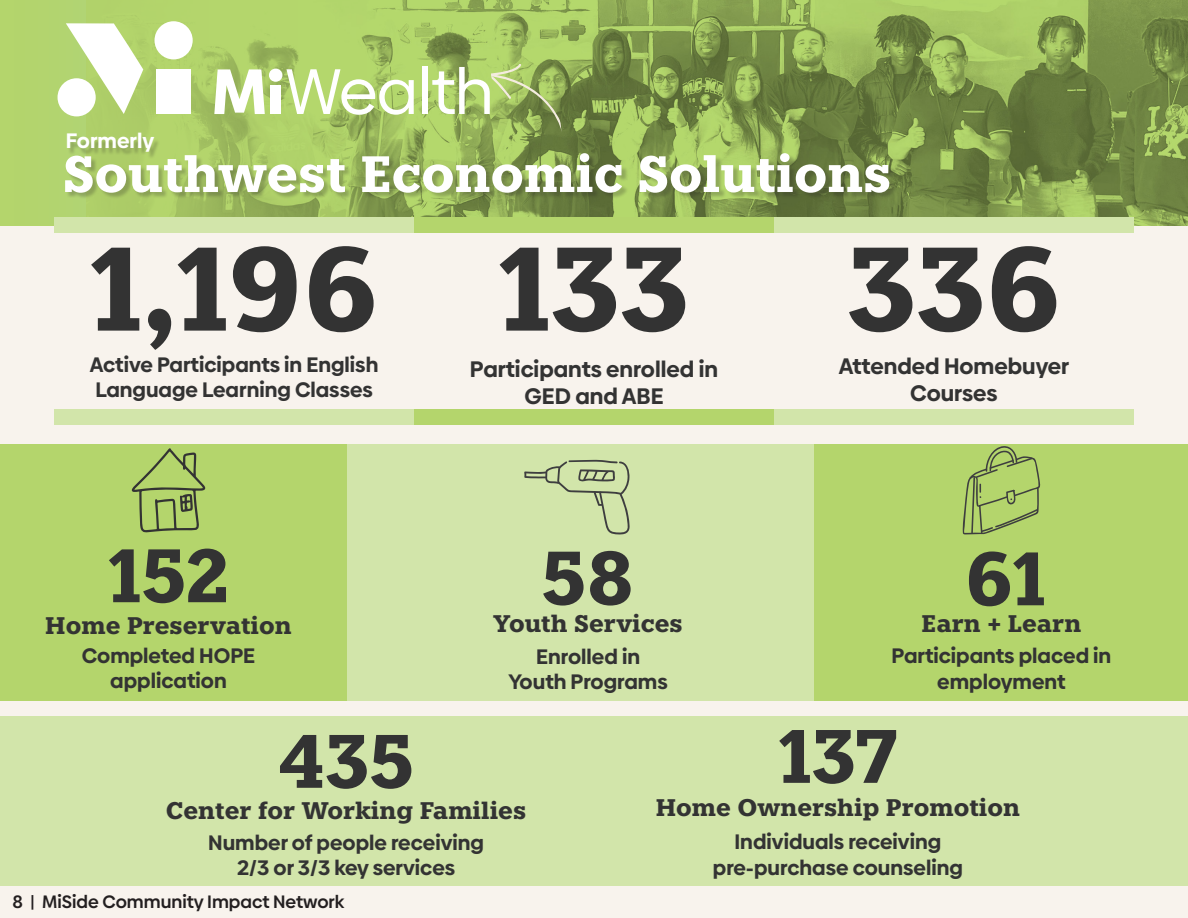
<style>
.page{position:relative;width:1188px;height:918px;background:#f8f3ed}
.page>*{position:absolute;margin:0;border:0;box-sizing:border-box;transform-origin:0 0}
.t1{font:700 118.5px "Knile";color:#333}
.t2{font:700 75.45px "Knile";color:#333}
.t3{font:700 51px "Knile";color:#fff}
.t4{font:700 24px "Knile";color:#333}
.t5{font:700 22.5px/27px "Biennale";color:#333;text-align:center}
.t6{font:700 21px/25.2px "Biennale";color:#333;text-align:center}
.t7{font:700 21px "Biennale";color:#fff}
.t8{font:600 18px "Biennale";color:#231f20}
</style>
<div class="page">
<div style="left:0;top:0;width:1188px;height:225px;background:#b3d46d"></div>
<img style="left:86px;top:0;width:1102px;height:225px">
<div style="left:66px;top:154px;width:831px;height:46px;background:#231f20;opacity:.25"></div>
<div style="left:339px;top:445px;width:476px;height:256px;background:#d2e5aa"></div>
<div style="left:0;top:445px;width:346px;height:256px;background:#b4d56c"></div>
<div style="left:0;top:717px;width:1188px;height:169px;background:#d2e5aa"></div>
<div style="left:815px;top:445px;width:373px;height:256px;background:#b4d56c"></div>
<svg style="left:66px;top:23px;width:77px;height:91px"></svg>
<div style="left:156px;top:69px;width:35px;height:45px;background:#fff"></div>
<div style="left:155px;top:21px;width:38px;height:38px;background:#fff;border-radius:50%"></div>
<div style="left:58px;top:78px;width:38px;height:38px;background:#fff;border-radius:50%"></div>
<svg style="left:214px;top:69px;width:51px;height:45px"></svg>
<div style="left:270px;top:85px;width:11px;height:29px;background:#fff"></div>
<div style="left:269px;top:69px;width:13px;height:13px;background:#fff;border-radius:50%"></div>
<svg style="left:286px;top:69px;width:128px;height:46px"></svg>
<div style="left:422px;top:67px;width:6px;height:47px;background:#fff"></div>
<div style="left:68px;top:134px;width:93px;height:25px;background:#231f20;opacity:.25"></div>
<svg style="left:432px;top:64px;width:131px;height:83px"></svg>
<svg style="left:131px;top:448px;width:75px;height:84px"></svg>
<div style="left:54px;top:218px;width:360px;height:15px;background:#d2e5aa"></div>
<div style="left:54px;top:409px;width:360px;height:15px;background:#d2e5aa"></div>
<div style="left:774px;top:218px;width:360px;height:15px;background:#d2e5aa"></div>
<div style="left:774px;top:409px;width:360px;height:15px;background:#d2e5aa"></div>
<div style="left:414px;top:218px;width:360px;height:15px;background:#b4d56c"></div>
<div style="left:414px;top:409px;width:360px;height:15px;background:#b4d56c"></div>
<svg style="left:962px;top:446px;width:78px;height:89px"></svg>
<svg style="left:524px;top:460px;width:106px;height:75px"></svg>
<p class="t7" style="left:66px;top:127px;width:90px">Formerly</p>
<p class="t3" style="left:63px;top:141px;width:830px">Southwest Economic Solutions</p>
<p class="t1" style="left:90px;top:213px;width:289px">1,196</p>
<p class="t1" style="left:847px;top:213px;width:215px">336</p>
<p class="t5" style="left:839px;top:352px;width:232px">Attended Homebuyer<br>Courses</p>
<p class="t1" style="left:499px;top:213px;width:192px">133</p>
<p class="t5" style="left:470px;top:355px;width:250px">Participants enrolled in<br>GED and ABE</p>
<p class="t6" style="left:90px;top:352px;width:290px;text-align:left">Active Participants in English<br>Language Learning Classes</p>
<p class="t2" style="left:108px;top:527px;width:122px">152</p>
<p class="t4" style="left:45px;top:610px;width:248px">Home Preservation</p>
<p class="t6" style="left:82px;top:643px;width:175px">Completed HOPE application</p>
<p class="t2" style="left:278px;top:713px;width:137px">435</p>
<p class="t2" style="left:541px;top:530px;width:95px">58</p>
<p class="t4" style="left:493px;top:608px;width:191px">Youth Services</p>
<p class="t6" style="left:536px;top:644px;width:105px">Enrolled in</p>
<p class="t6" style="left:508px;top:669px;width:161px">Youth Programs</p>
<p class="t2" style="left:965px;top:530px;width:82px">61</p>
<p class="t4" style="left:922px;top:608px;width:161px">Earn + Learn</p>
<p class="t6" style="left:892px;top:643px;width:221px">Participants placed in employment</p>
<p class="t2" style="left:779px;top:708px;width:120px">137</p>
<p class="t4" style="left:166px;top:795px;width:362px">Center for Working Families</p>
<p class="t6" style="left:208px;top:830px;width:277px">Number of people receiving<br>2/3 or 3/3 key services</p>
<p class="t8" style="left:13px;top:890px;width:333px">8 | MiSide Community Impact Network</p>
<p class="t4" style="left:656px;top:792px;width:366px">Home Ownership Promotion</p>
<p class="t6" style="left:734px;top:829px;width:208px">Individuals receiving</p>
<p class="t6" style="left:713px;top:855px;width:252px">pre-purchase counseling</p>
</div>
